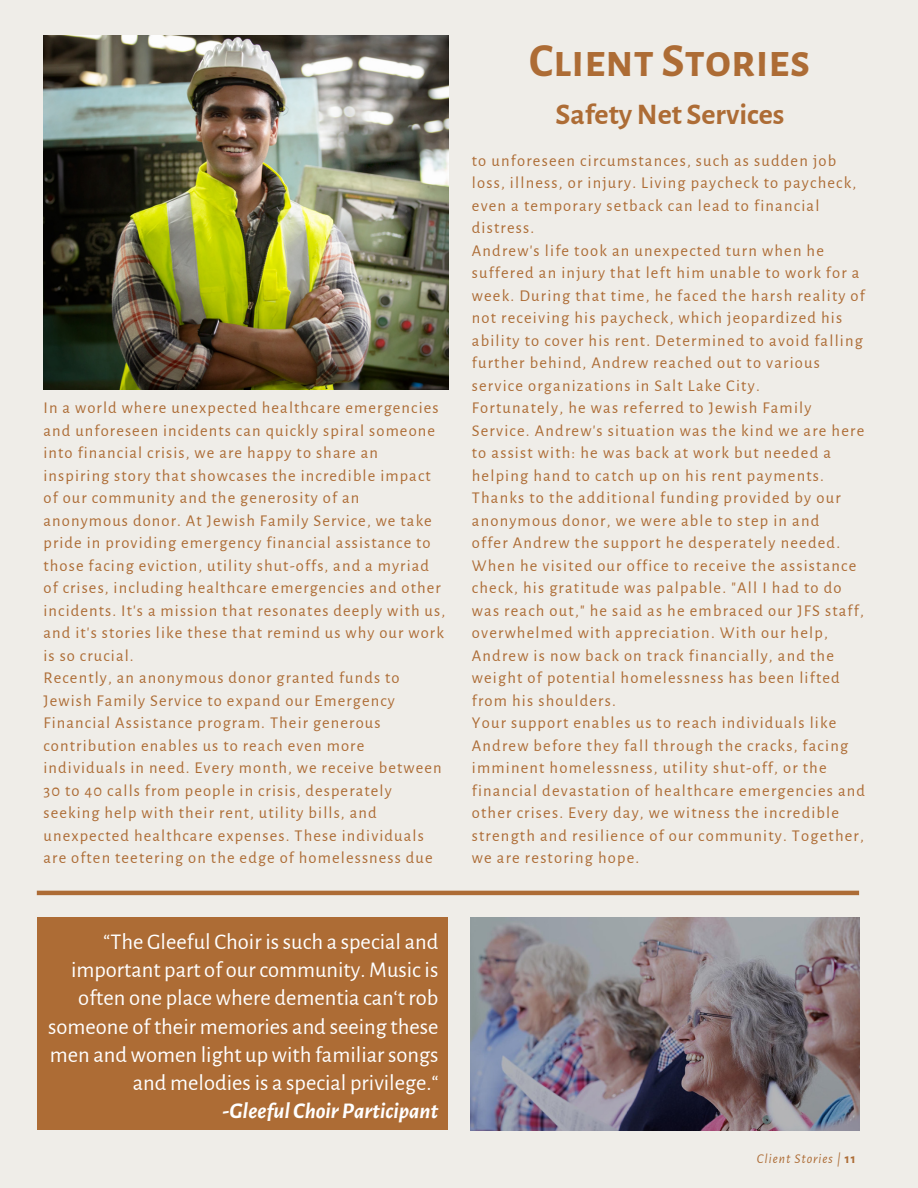
<style>
.page{position:relative;width:918px;height:1188px;background:#efede8}
.page>*{position:absolute;margin:0;border:0;box-sizing:border-box;transform-origin:0 0}
.t1{font:700 46.5px "Alegreya Sans SC";color:#ad6c35}
.t2{font:700 30px "Alegreya Sans";color:#ad6c35}
.t3{font:22.5px/28.2px "Alegreya Sans";color:#fff;text-align:right}
.t4{font:italic 700 22.5px "Alegreya Sans";color:#fff}
.t5{font:16.5px/22.5px "Alegreya Sans";letter-spacing:.075em;color:#ad6c35}
.t6{font:italic 13.5px "Alegreya Sans";letter-spacing:.07em;color:#ad6c35}
.s1{font-weight:700;font-style:normal}
</style>
<div class="page">
<img style="left:44px;top:35px;width:405px;height:355px">
<hr style="left:37px;top:891px;width:822px;height:4px;background:#ad6c35">
<img style="left:470px;top:918px;width:389px;height:212px">
<div style="left:37px;top:918px;width:411px;height:212px;background:#ad6c35"></div>
<p class="t5" style="left:44px;top:397px;width:403px">In a world where unexpected healthcare emergencies and unforeseen incidents can quickly spiral someone into financial crisis, we are happy to share an inspiring story that showcases the incredible impact of our community and the generosity of an anonymous donor. At Jewish Family Service, we take pride in providing emergency financial assistance to those facing eviction, utility shut-offs, and a myriad of crises, including healthcare emergencies and other incidents. It's a mission that resonates deeply with us, and it's stories like these that remind us why our work is so crucial.<br>Recently, an anonymous donor granted funds to Jewish Family Service to expand our Emergency Financial Assistance program. Their generous contribution enables us to reach even more individuals in need. Every month, we receive between 30 to 40 calls from people in crisis, desperately seeking help with their rent, utility bills, and unexpected healthcare expenses. These individuals are often teetering on the edge of homelessness due</p>
<p class="t3" style="left:48px;top:928px;width:392px">“The Gleeful Choir is such a special and important part of our community. Music is often one place where dementia can‘t rob someone of their memories and seeing these men and women light up with familiar songs and melodies is a special privilege.“</p>
<h3 class="t4" style="left:223px;top:1100px;width:217px">-Gleeful ChoirParticipant</h3>
<h1 class="t1" style="left:529px;top:39px;width:283px">Client Stories</h1>
<h2 class="t2" style="left:555px;top:100px;width:231px">SafetyNet Services</h2>
<p class="t5" style="left:472px;top:150px;width:395px">to unforeseen circumstances, such as sudden job loss, illness, or injury. Living paycheck to paycheck, even a temporary setback can lead to financial distress.<br>Andrew's life took an unexpected turn when he suffered an injury that left him unable to work for a week. During that time, he faced the harsh reality of not receiving his paycheck, which jeopardized his ability to cover his rent. Determined to avoid falling further behind, Andrew reached out to various service organizations in Salt Lake City.<br>Fortunately, he was referred to Jewish Family Service. Andrew's situation was the kind we are here to assist with: he was back at work but needed a helping hand to catch up on his rent payments.<br>Thanks to the additional funding provided by our anonymous donor, we were able to step in and<br>offer Andrew the support he desperately needed.<br>When he visited our office to receive the assistance check, his gratitude was palpable. "All I had to do was reach out," he said as he embraced our JFS staff, overwhelmed with appreciation. With our help, Andrew is now back on track financially, and the weight of potential homelessness has been lifted from his shoulders.<br>Your support enables us to reach individuals like Andrew before they fall through the cracks, facing imminent homelessness, utility shut-off, or the financial devastation of healthcare emergencies and other crises. Every day, we witness the incredible strength and resilience of our community. Together, we are restoring hope.</p>
<p class="t6" style="left:757px;top:1152px;width:100px">Client Stories | <span class="s1">11</span></p>
</div>
